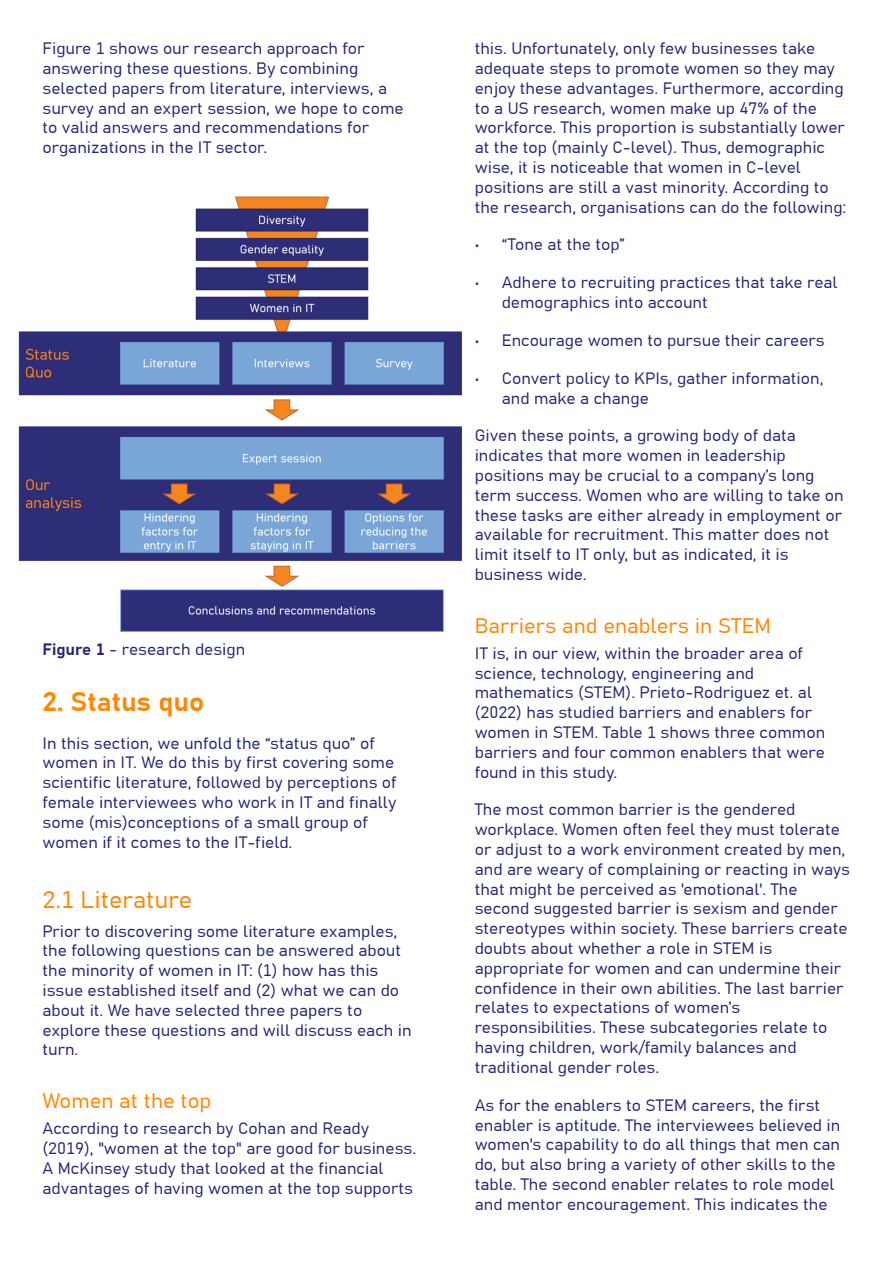
<style>
.page{position:relative;width:893px;height:1263px;background:#fff}
.page>*{position:absolute;margin:0;border:0;box-sizing:border-box;transform-origin:0 0}
.t1{font:700 27px "Grandview";color:#ff8600}
.t2{font:24px "Grandview";color:#ff8600}
.t3{font:21px "Grandview";color:#ff8600}
.t4{font:16.5px/19.8px "Grandview";color:#22257a}
.s1{font-weight:700}
</style>
<div class="page">
<img style="left:18px;top:197px;width:443px;height:434px">
<p class="t4" style="left:43px;top:39px;width:363px">Figure 1 shows our research approach for answering these questions. By combining selected papers from literature, interviews, a survey and an expert session, we hope to come to valid answers and recommendations for organizations in the IT sector.</p>
<p class="t4" style="left:43px;top:640px;width:204px"><span class="s1">Figure 1</span> - research design</p>
<h1 class="t1" style="left:43px;top:689px;width:163px">2. Status quo</h1>
<p class="t4" style="left:43px;top:734px;width:356px">In this section, we unfold the “status quo” of women in IT. We do this by first covering some scientific literature, followed by perceptions of female interviewees who work in IT and finally some (mis)conceptions of a small group of women if it comes to the IT-field.</p>
<h2 class="t2" style="left:43px;top:889px;width:151px">2.1 Literature</h2>
<p class="t4" style="left:43px;top:922px;width:371px">Prior to discovering some literature examples, the following questions can be answered about the minority of women in IT: (1) how has this issue established itself and (2) what we can do about it. We have selected three papers to explore these questions and will discuss each in turn.</p>
<p class="t3" style="left:43px;top:1092px;width:170px">Women at the top</p>
<p class="t4" style="left:43px;top:1119px;width:375px">According to research by Cohan and Ready (2019), "women at the top" are good for business.<br>A McKinsey study that looked at the financial advantages of having women at the top supports</p>
<p class="t4" style="left:475px;top:39px;width:373px">this. Unfortunately, only few businesses take adequate steps to promote women so they may enjoy these advantages. Furthermore, according to a US research, women make up 47% of the workforce. This proportion is substantially lower at the top (mainly C-level). Thus, demographic wise, it is noticeable that women in C-level positions are still a vast minority. According to the research, organisations can do the following:</p>
<p class="t4" style="left:475px;top:236px;width:152px">• “Tone at the top”</p>
<p class="t4" style="left:502px;top:274px;width:337px;text-indent:-27px">• Adhere to recruiting practices that take real demographics into account</p>
<p class="t4" style="left:475px;top:331px;width:352px">• Encourage women to pursue their careers</p>
<p class="t4" style="left:502px;top:369px;width:323px;text-indent:-27px">• Convert policy to KPIs, gather information, and make a change</p>
<p class="t4" style="left:475px;top:427px;width:371px">Given these points, a growing body of data indicates that more women in leadership positions may be crucial to a company’s long term success. Women who are willing to take on these tasks are either already in employment or available for recruitment. This matter does not limit itself to IT only, but as indicated, it is business wide.</p>
<p class="t3" style="left:475px;top:616px;width:298px">Barriers and enablers in STEM</p>
<p class="t4" style="left:475px;top:644px;width:352px">IT is, in our view, within the broader area of science, technology, engineering and mathematics (STEM). Prieto-Rodriguez et. al (2022) has studied barriers and enablers for women in STEM. Table 1 shows three common barriers and four common enablers that were found in this study.</p>
<p class="t4" style="left:475px;top:801px;width:377px">The most common barrier is the gendered workplace. Women often feel they must tolerate or adjust to a work environment created by men, and are weary of complaining or reacting in ways that might be perceived as 'emotional'. The second suggested barrier is sexism and gender stereotypes within society. These barriers create doubts about whether a role in STEM is appropriate for women and can undermine their confidence in their own abilities. The last barrier relates to expectations of women’s responsibilities. These subcategories relate to having children, work/family balances and traditional gender roles.</p>
<p class="t4" style="left:475px;top:1096px;width:367px">As for the enablers to STEM careers, the first enabler is aptitude. The interviewees believed in women's capability to do all things that men can do, but also bring a variety of other skills to the table. The second enabler relates to role model and mentor encouragement. This indicates the</p>
</div>
